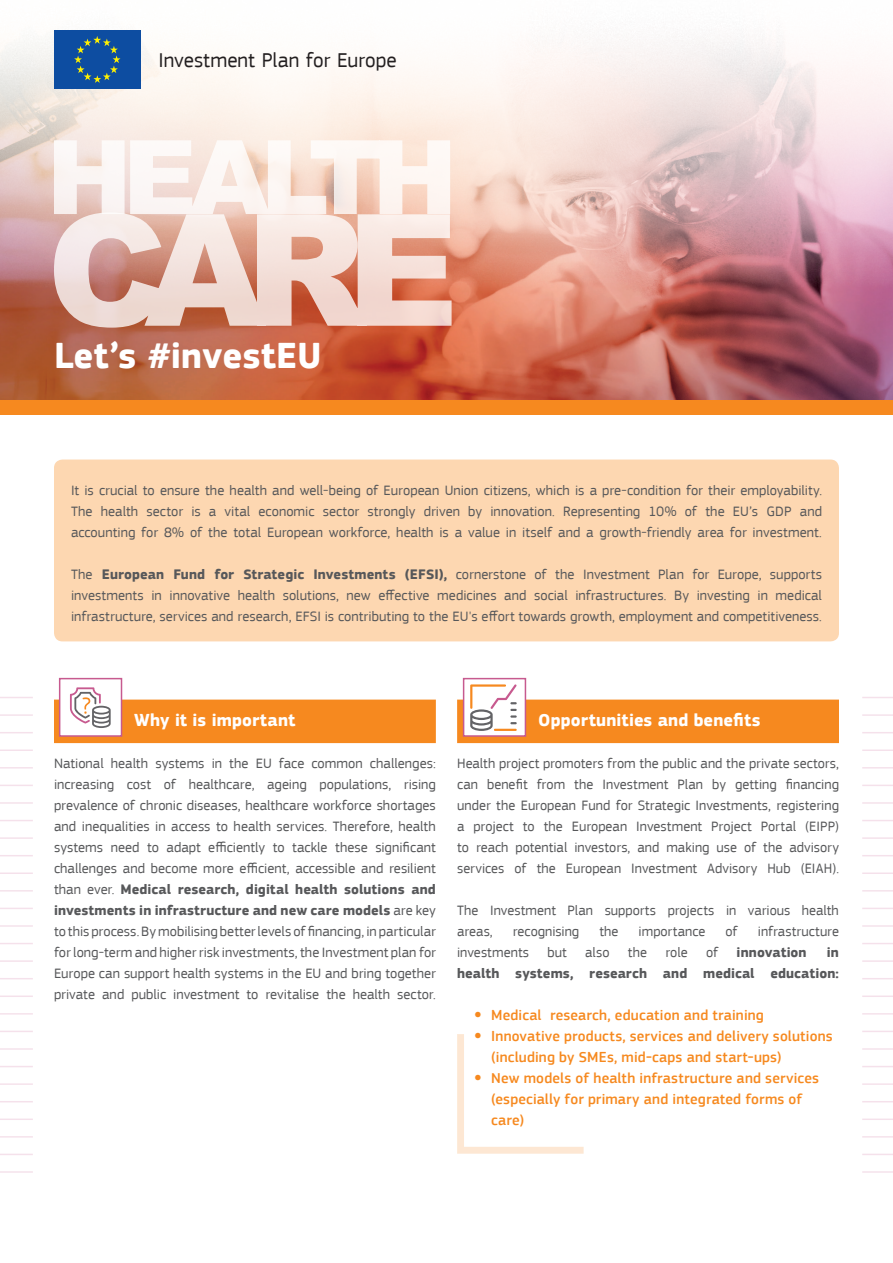
<style>
.page{position:relative;width:893px;height:1263px;background:#fff}
.page>*{position:absolute;margin:0;border:0;box-sizing:border-box;transform-origin:0 0}
.t1{font:700 37.5px "EC Square Sans Pro";color:#fff}
.t2{font:21px "EC Square Sans Pro";color:#231f20}
.TITLE_ORANGE{font:700 18px "EC Square Sans Pro";letter-spacing:.01em;color:#fff}
.t3{font:500 15px/21px "EC Square Sans Pro";letter-spacing:.01em;color:#f6891f}
.BODY{font:14.25px/21px "EC Square Sans Pro";letter-spacing:.005em;color:#57585a;text-align:justify}
.BODY-2{font:700 14.25px/21px "EC Square Sans Pro";letter-spacing:.005em;color:#57585a;text-align:right}
.s1{font-weight:700}
.s2{font-weight:700;font-size:19.5px}
</style>
<div class="page">
<div style="left:54px;top:459px;width:785px;height:182px;background:#fdd7b1;border-radius:9px"></div>
<div style="left:54px;top:700px;width:382px;height:43px;background:#f6891f"></div>
<div style="left:457px;top:700px;width:382px;height:43px;background:#f6891f"></div>
<div style="left:463px;top:678px;width:63px;height:59px;background:#fff;border:2px solid #c75a8f"></div>
<svg style="left:470px;top:684px;width:47px;height:47px"></svg>
<svg style="left:457px;top:1034px;width:127px;height:120px"></svg>
<img style="left:0;top:34px;width:893px;height:366px">
<div style="left:0;top:400px;width:893px;height:15px;background:#f6891f"></div>
<div style="left:54px;top:30px;width:87px;height:59px;background:#0d4da1"></div>
<svg style="left:74px;top:36px;width:46px;height:47px"></svg>
<div style="left:59px;top:678px;width:63px;height:59px;background:#fff;border:2px solid #c75a8f"></div>
<svg style="left:70px;top:687px;width:41px;height:41px"></svg>
<hr style="left:862px;top:697px;width:31px;height:1px;background:#c75a8f">
<hr style="left:862px;top:802px;width:31px;height:2px;background:#c75a8f">
<hr style="left:862px;top:943px;width:31px;height:1px;background:#c75a8f">
<hr style="left:862px;top:1066px;width:31px;height:1px;background:#c75a8f">
<hr style="left:862px;top:714px;width:31px;height:2px;background:#c75a8f">
<hr style="left:862px;top:837px;width:31px;height:2px;background:#c75a8f">
<hr style="left:862px;top:960px;width:31px;height:2px;background:#c75a8f">
<hr style="left:862px;top:1083px;width:31px;height:2px;background:#c75a8f">
<hr style="left:862px;top:732px;width:31px;height:1px;background:#c75a8f">
<hr style="left:862px;top:855px;width:31px;height:1px;background:#c75a8f">
<hr style="left:862px;top:978px;width:31px;height:1px;background:#c75a8f">
<hr style="left:862px;top:1101px;width:31px;height:1px;background:#c75a8f">
<hr style="left:862px;top:749px;width:31px;height:2px;background:#c75a8f">
<hr style="left:862px;top:872px;width:31px;height:2px;background:#c75a8f">
<hr style="left:862px;top:995px;width:31px;height:2px;background:#c75a8f">
<hr style="left:862px;top:1118px;width:31px;height:2px;background:#c75a8f">
<hr style="left:862px;top:767px;width:31px;height:1px;background:#c75a8f">
<hr style="left:862px;top:890px;width:31px;height:1px;background:#c75a8f">
<hr style="left:862px;top:1013px;width:31px;height:1px;background:#c75a8f">
<hr style="left:862px;top:1136px;width:31px;height:1px;background:#c75a8f">
<hr style="left:862px;top:785px;width:31px;height:1px;background:#c75a8f">
<hr style="left:862px;top:908px;width:31px;height:1px;background:#c75a8f">
<hr style="left:862px;top:1031px;width:31px;height:1px;background:#c75a8f">
<hr style="left:862px;top:1154px;width:31px;height:1px;background:#c75a8f">
<hr style="left:862px;top:820px;width:31px;height:1px;background:#c75a8f">
<hr style="left:862px;top:925px;width:31px;height:2px;background:#c75a8f">
<hr style="left:862px;top:1048px;width:31px;height:2px;background:#c75a8f">
<hr style="left:862px;top:1171px;width:31px;height:2px;background:#c75a8f">
<hr style="left:0;top:697px;width:33px;height:1px;background:#c75a8f">
<hr style="left:0;top:802px;width:33px;height:2px;background:#c75a8f">
<hr style="left:0;top:943px;width:33px;height:1px;background:#c75a8f">
<hr style="left:0;top:1066px;width:33px;height:1px;background:#c75a8f">
<hr style="left:0;top:714px;width:33px;height:2px;background:#c75a8f">
<hr style="left:0;top:837px;width:33px;height:2px;background:#c75a8f">
<hr style="left:0;top:960px;width:33px;height:2px;background:#c75a8f">
<hr style="left:0;top:1083px;width:33px;height:2px;background:#c75a8f">
<hr style="left:0;top:732px;width:33px;height:1px;background:#c75a8f">
<hr style="left:0;top:855px;width:33px;height:1px;background:#c75a8f">
<hr style="left:0;top:978px;width:33px;height:1px;background:#c75a8f">
<hr style="left:0;top:1101px;width:33px;height:1px;background:#c75a8f">
<hr style="left:0;top:749px;width:33px;height:2px;background:#c75a8f">
<hr style="left:0;top:872px;width:33px;height:2px;background:#c75a8f">
<hr style="left:0;top:995px;width:33px;height:2px;background:#c75a8f">
<hr style="left:0;top:1118px;width:33px;height:2px;background:#c75a8f">
<hr style="left:0;top:767px;width:33px;height:1px;background:#c75a8f">
<hr style="left:0;top:890px;width:33px;height:1px;background:#c75a8f">
<hr style="left:0;top:1013px;width:33px;height:1px;background:#c75a8f">
<hr style="left:0;top:1136px;width:33px;height:1px;background:#c75a8f">
<hr style="left:0;top:785px;width:33px;height:1px;background:#c75a8f">
<hr style="left:0;top:908px;width:33px;height:1px;background:#c75a8f">
<hr style="left:0;top:1031px;width:33px;height:1px;background:#c75a8f">
<hr style="left:0;top:1154px;width:33px;height:1px;background:#c75a8f">
<hr style="left:0;top:820px;width:33px;height:1px;background:#c75a8f">
<hr style="left:0;top:925px;width:33px;height:2px;background:#c75a8f">
<hr style="left:0;top:1048px;width:33px;height:2px;background:#c75a8f">
<hr style="left:0;top:1171px;width:33px;height:2px;background:#c75a8f">
<svg style="left:54px;top:140px;width:396px;height:72px"></svg>
<svg style="left:54px;top:212px;width:398px;height:116px;background:#e7c2b6"></svg>
<p class="t2" style="left:158px;top:48px;width:240px">Investment Plan for Europe</p>
<p class="t1" style="left:54px;top:333px;width:269px">Let’s #investEU</p>
<p class="BODY" style="left:71px;top:480px;width:752px">It is crucial to ensure the health and well-being of European Union citizens, which is a pre-condition for their employability.<br>The health sector is a vital economic sector strongly driven by innovation. Representing 10% of the EU’s GDP and accounting for 8% of the total European workforce, health is a value in itself and a growth-friendly area for investment.</p>
<p class="BODY" style="left:71px;top:564px;width:752px">The <span class="s1">European Fund for Strategic Investments (EFSI),</span> cornerstone of the Investment Plan for Europe, supports investments in innovative health solutions, new effective medicines and social infrastructures. By investing in medical infrastructure, services and research, EFSI is contributing to the EU's effort towards growth, employment and competitiveness.</p>
<p class="TITLE_ORANGE" style="left:134px;top:709px;width:163px">Why it is important</p>
<p class="BODY" style="left:54px;top:753px;width:383px">National health systems in the EU face common challenges: increasing cost of healthcare, ageing populations, rising prevalence of chronic diseases, healthcare workforce shortages and inequalities in access to health services. Therefore, health systems need to adapt efficiently to tackle these significant challenges and become more efficient, accessible and resilient than ever. <span class="s1">Medical research, digital health solutions and investments in infrastructure and new care models</span> are key to this process. By mobilising better levels of financing, in particular for long-term and higher risk investments, the Investment plan for Europe can support health systems in the EU and bring together private and public investment to revitalise the health sector.</p>
<p class="TITLE_ORANGE" style="left:538px;top:709px;width:224px">Opportunities and benefits</p>
<p class="BODY" style="left:457px;top:753px;width:383px">Health project promoters from the public and the private sectors, can benefit from the Investment Plan by getting financing under the European Fund for Strategic Investments, registering a project to the European Investment Project Portal (EIPP) to reach potential investors, and making use of the advisory services of the European Investment Advisory Hub (EIAH).</p>
<p class="BODY" style="left:457px;top:900px;width:383px">The Investment Plan supports projects in various health areas,</p>
<p class="BODY" style="left:513px;top:921px;width:68px">recognising</p>
<p class="BODY" style="left:599px;top:921px;width:21px">the</p>
<p class="BODY" style="left:639px;top:921px;width:68px">importance</p>
<p class="BODY" style="left:726px;top:921px;width:14px">of</p>
<p class="BODY" style="left:758px;top:921px;width:83px">infrastructure</p>
<p class="BODY" style="left:457px;top:942px;width:74px">investments</p>
<p class="BODY" style="left:547px;top:942px;width:21px">but</p>
<p class="BODY" style="left:585px;top:942px;width:26px">also</p>
<p class="BODY" style="left:628px;top:942px;width:21px">the</p>
<p class="BODY" style="left:665px;top:942px;width:24px">role</p>
<p class="BODY" style="left:706px;top:942px;width:14px">of</p>
<p class="BODY-2" style="left:737px;top:942px;width:72px">innovation</p>
<p class="BODY-2" style="left:457px;top:942px;width:383px">in<br>health systems, research and medical education:</p>
<p class="t3" style="left:474px;top:1005px;width:291px"><span class="s2">•</span> Medical research, education and training</p>
<p class="t3" style="left:491px;top:1026px;width:343px;text-indent:-17px"><span class="s2">•</span> Innovative products, services and delivery solutions (including by SMEs, mid-caps and start-ups)</p>
<p class="t3" style="left:491px;top:1068px;width:329px;text-indent:-17px"><span class="s2">•</span> New models of health infrastructure and services (especially for primary and integrated forms of care)</p>
</div>
